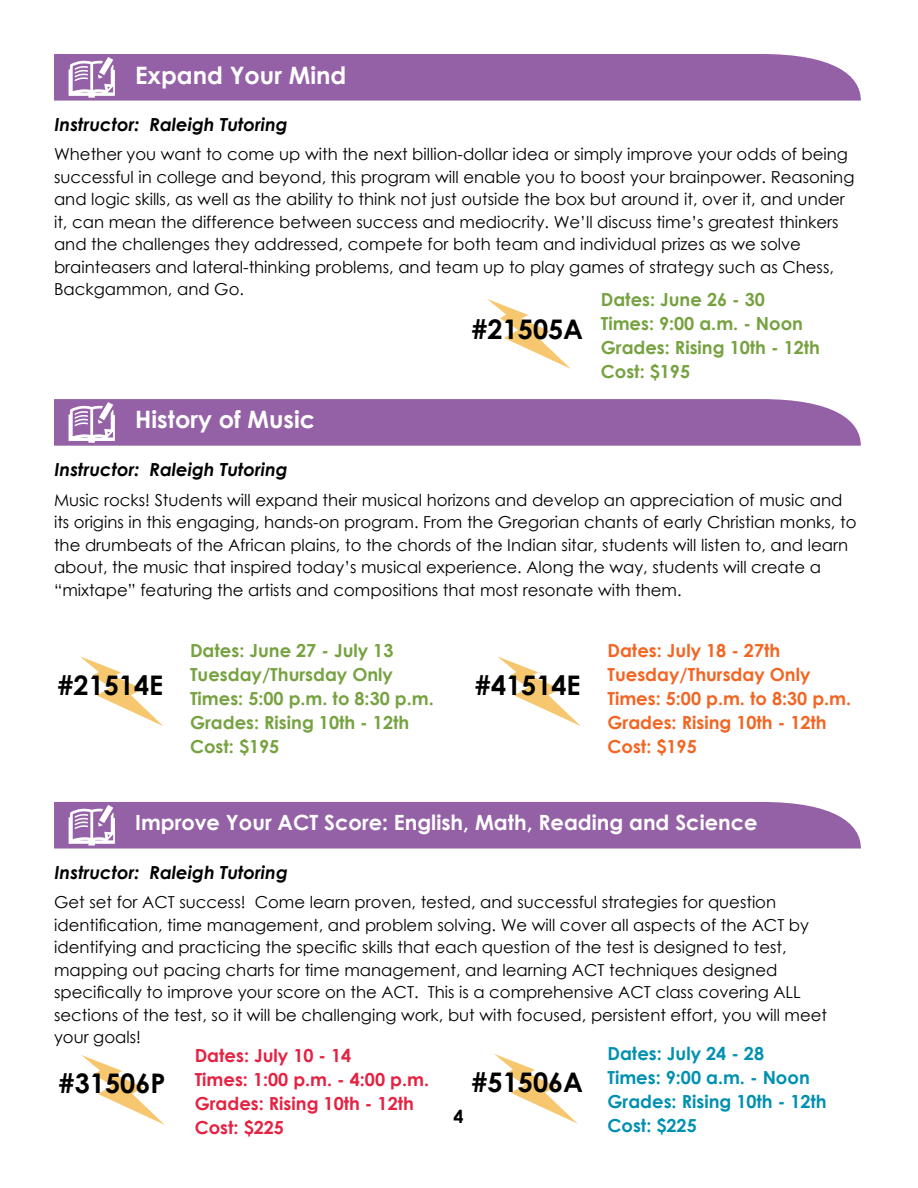
<style>
.page{position:relative;width:918px;height:1188px;background:#fff}
.page>*{position:absolute;margin:0;border:0;box-sizing:border-box;transform-origin:0 0}
.t1{font:700 27px "Century Gothic";color:#000}
.t2{font:700 24px "Century Gothic";color:#fff}
.t3{font:700 21px "Century Gothic";color:#fff}
.t4{font:700 18px/24px "Century Gothic";color:#76a240}
.t5{font:700 18px/24px "Century Gothic";color:#f26522}
.t6{font:italic 700 18px "Century Gothic";color:#000}
.t7{font:700 18px/24px "Century Gothic";color:#e42242}
.t8{font:700 18px/24px "Century Gothic";color:#0090b0}
.t9{font:700 18px "Century Gothic";color:#000}
.t10{font:16.5px/22.5px "Century Gothic";color:#000}
</style>
<div class="page">
<svg style="left:54px;top:54px;width:807px;height:47px;background:#9a69aa"></svg>
<svg style="left:487px;top:299px;width:84px;height:70px"></svg>
<svg style="left:54px;top:399px;width:807px;height:47px;background:#9a69aa"></svg>
<svg style="left:80px;top:656px;width:83px;height:70px"></svg>
<svg style="left:54px;top:802px;width:807px;height:47px;background:#9a69aa"></svg>
<svg style="left:494px;top:1054px;width:84px;height:70px"></svg>
<svg style="left:497px;top:656px;width:84px;height:70px"></svg>
<svg style="left:81px;top:1055px;width:84px;height:70px"></svg>
<h2 class="t2" style="left:135px;top:58px;width:213px">Expand Your Mind</h2>
<p class="t6" style="left:55px;top:111px;width:235px">Instructor: Raleigh Tutoring</p>
<p class="t10" style="left:54px;top:143px;width:802px">Whether you want to come up with the next billion-dollar idea or simply improve your odds of being successful in college and beyond, this program will enable you to boost your brainpower. Reasoning and logic skills, as well as the ability to think not just outside the box but around it, over it, and under it, can mean the difference between success and mediocrity. We’ll discuss time’s greatest thinkers and the challenges they addressed, compete for both team and individual prizes as we solve brainteasers and lateral-thinking problems, and team up to play games of strategy such as Chess, Backgammon, and Go.</p>
<p class="t4" style="left:601px;top:286px;width:221px">Dates: June 26 - 30<br>Times: 9:00 a.m. - Noon<br>Grades: Rising 10th - 12th<br>Cost: $195</p>
<h1 class="t1" style="left:471px;top:308px;width:113px">#21505A</h1>
<h2 class="t2" style="left:135px;top:401px;width:181px">History of Music</h2>
<p class="t6" style="left:55px;top:456px;width:235px">Instructor: Raleigh Tutoring</p>
<p class="t10" style="left:54px;top:488px;width:804px">Music rocks! Students will expand their musical horizons and develop an appreciation of music and its origins in this engaging, hands-on program. From the Gregorian chants of early Christian monks, to the drumbeats of the African plains, to the chords of the Indian sitar, students will listen to, and learn about, the music that inspired today’s musical experience. Along the way, students will create a “mixtape” featuring the artists and compositions that most resonate with them.</p>
<h1 class="t1" style="left:57px;top:665px;width:107px">#21514E</h1>
<p class="t4" style="left:190px;top:638px;width:245px">Dates: June 27 - July 13<br>Tuesday/Thursday Only<br>Times: 5:00 p.m. to 8:30 p.m.<br>Grades: Rising 10th - 12th<br>Cost: $195</p>
<h1 class="t1" style="left:475px;top:665px;width:107px">#41514E</h1>
<p class="t5" style="left:608px;top:638px;width:245px">Dates: July 18 - 27th<br>Tuesday/Thursday Only<br>Times: 5:00 p.m. to 8:30 p.m.<br>Grades: Rising 10th - 12th<br>Cost: $195</p>
<p class="t3" style="left:135px;top:807px;width:624px">Improve Your ACT Score: English, Math, Reading and Science</p>
<p class="t6" style="left:55px;top:859px;width:235px">Instructor: Raleigh Tutoring</p>
<p class="t10" style="left:54px;top:891px;width:775px">Get set for ACT success! Come learn proven, tested, and successful strategies for question identification, time management, and problem solving. We will cover all aspects of the ACT by identifying and practicing the specific skills that each question of the test is designed to test, mapping out pacing charts for time management, and learning ACT techniques designed specifically to improve your score on the ACT. This is a comprehensive ACT class covering ALL sections of the test, so it will be challenging work, but with focused, persistent effort, you will meet your goals!</p>
<p class="t8" style="left:608px;top:1041px;width:221px">Dates: July 24 - 28<br>Times: 9:00 a.m. - Noon<br>Grades: Rising 10th - 12th<br>Cost: $225</p>
<p class="t7" style="left:195px;top:1042px;width:236px">Dates: July 10 - 14<br>Times: 1:00 p.m. - 4:00 p.m.<br>Grades: Rising 10th - 12th<br>Cost: $225</p>
<h1 class="t1" style="left:471px;top:1062px;width:113px">#51506A</h1>
<h1 class="t1" style="left:59px;top:1063px;width:108px">#31506P</h1>
<p class="t9" style="left:453px;top:1103px;width:12px">4</p>
</div>
